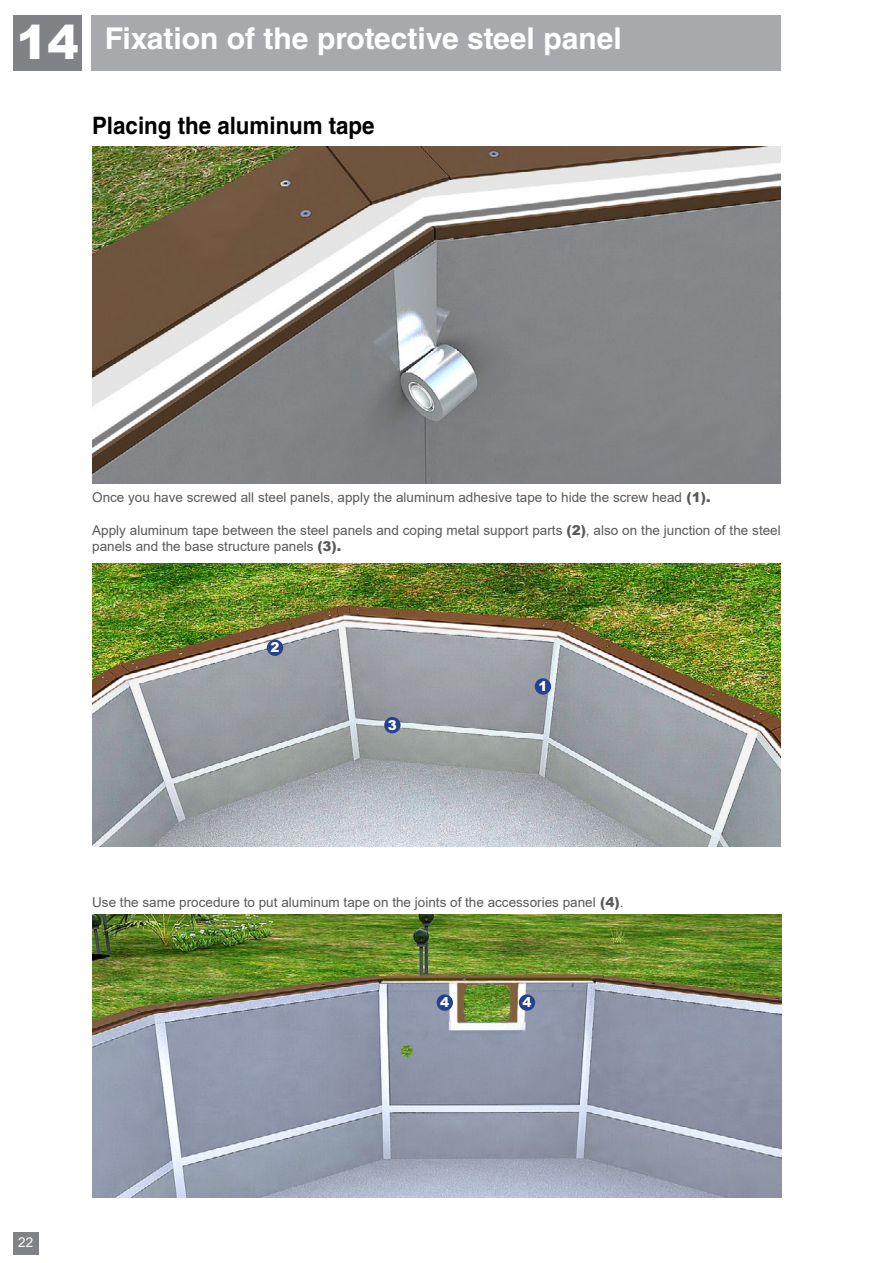
<style>
.page{position:relative;width:893px;height:1263px;background:#fff}
.page>*{position:absolute;margin:0;border:0;box-sizing:border-box;transform-origin:0 0}
.t1{font:700 30px "Helvetica LT Std";color:#fff}
.t2{font:700 24px "Helvetica LT Std";color:#000;scale:.93 1}
.t3{font:13.5px/16.2px "Arial";color:#58595b}
.t4{font:900 13.5px "Arial";color:#fff}
.t5{font:13.5px "Arial";color:#fff}
.s1{font-family:"Arial";font-weight:900;font-size:46.8px}
.s2{font-weight:900}
</style>
<div class="page">
<div style="left:13px;top:1232px;width:25px;height:22px;background:#808285"></div>
<div style="left:13px;top:15px;width:69px;height:56px;background:#808285"></div>
<div style="left:91px;top:15px;width:690px;height:56px;background:#a7a9ac"></div>
<img style="left:92px;top:146px;width:689px;height:337px">
<img style="left:92px;top:914px;width:689px;height:284px">
<img style="left:92px;top:564px;width:689px;height:282px">
<div style="left:535px;top:678px;width:16px;height:17px;background:#25408f;border-radius:50%"></div>
<div style="left:267px;top:639px;width:16px;height:17px;background:#25408f;border-radius:50%"></div>
<div style="left:384px;top:717px;width:17px;height:16px;background:#25408f;border-radius:50%"></div>
<div style="left:519px;top:994px;width:16px;height:17px;background:#25408f;border-radius:50%"></div>
<div style="left:437px;top:994px;width:16px;height:17px;background:#25408f;border-radius:50%"></div>
<h1 class="t1" style="left:16px;top:21px;width:607px"><span class="s1">14</span> Fixation of the protective steel panel</h1>
<h2 class="t2" style="left:92px;top:111px;width:305px">Placing the aluminum tape</h2>
<p class="t3" style="left:92px;top:489px;width:620px">Once you have screwed all steel panels, apply the aluminum adhesive tape to hide the screw head <span class="s2">(1).</span></p>
<p class="t3" style="left:92px;top:522px;width:690px">Apply aluminum tape between the steel panels and coping metal support parts <span class="s2">(2)</span>, also on the junction of the steel panels and the base structure panels <span class="s2">(3).</span></p>
<p class="t4" style="left:271px;top:638px;width:11px">2</p>
<p class="t4" style="left:388px;top:715px;width:11px">3</p>
<p class="t4" style="left:538px;top:676px;width:11px">1</p>
<p class="t3" style="left:92px;top:894px;width:533px">Use the same procedure to put aluminum tape on the joints of the accessories panel <span class="s2">(4)</span>.</p>
<p class="t5" style="left:18px;top:1233px;width:17px">22</p>
<p class="t4" style="left:440px;top:992px;width:11px">4</p>
<p class="t4" style="left:522px;top:992px;width:11px">4</p>
</div>
